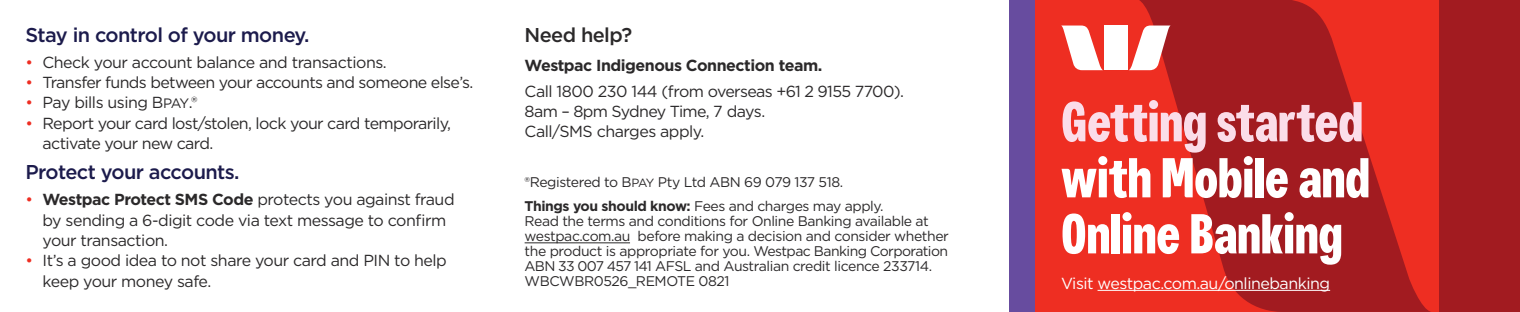
<style>
.page{position:relative;width:1520px;height:312px;background:#fff}
.page>*{position:absolute;margin:0;border:0;box-sizing:border-box;transform-origin:0 0}
.t1{font:700 56px/56px "Westpac";color:#fff}
.t2{font:700 56px "Westpac";color:#fbdde9}
.t3{font:500 20px "Gotham";letter-spacing:-.03em;color:#1c1b4c}
.t4{font:500 20px "Gotham";letter-spacing:-.03em;color:#2b292a}
.t5{font:16px/20.4px "Gotham";letter-spacing:-.04em;color:#2b292a}
.t6{font:16px "Gotham";letter-spacing:-.03em;color:#fff}
.t7{font:700 16px "Gotham";letter-spacing:-.03em;color:#2b292a}
.t8{font:14px/15px "Gotham";letter-spacing:-.03em;color:#2b292a}
.s1{color:#ee2e22}
.s2{font-size:13.6px}
.s3{font-weight:700}
.s4{font-size:11.8px}
</style>
<div class="page">
<hr style="left:524px;top:242px;width:106px;height:1px;background:#2b292a">
<div style="left:1009px;top:0;width:510px;height:312px;background:#ee2e22"></div>
<svg style="left:1137px;top:0;width:294px;height:312px;fill:#a21b20"></svg>
<div style="left:1438px;top:1px;width:81px;height:311px;background:#a21b20"></div>
<svg style="left:1062px;top:26px;width:41px;height:44px"></svg>
<svg style="left:1129px;top:26px;width:41px;height:44px"></svg>
<div style="left:1104px;top:26px;width:23px;height:44px;background:#fff"></div>
<hr style="left:1097px;top:290px;width:233px;height:1px;background:#fff">
<div style="left:1009px;top:0;width:26px;height:312px;background:#674c9f"></div>
<p class="t3" style="left:26px;top:21px;width:286px">Stay in control of your money.</p>
<p class="t5" style="left:26px;top:51px;width:363px"><span class="s1">•</span> Check your account balance and transactions.</p>
<p class="t5" style="left:26px;top:72px;width:449px"><span class="s1">•</span> Transfer funds between your accounts and someone else’s.</p>
<p class="t5" style="left:26px;top:92px;width:173px"><span class="s1">•</span> Pay bills using B<span class="s2">PAY</span>.®</p>
<p class="t5" style="left:43px;top:112px;width:410px;text-indent:-17px"><span class="s1">•</span> Report your card lost/stolen, lock your card temporarily, activate your new card.</p>
<p class="t3" style="left:26px;top:159px;width:216px">Protect your accounts.</p>
<p class="t5" style="left:43px;top:189px;width:413px;text-indent:-17px"><span class="s1">•</span> <span class="s3">Westpac Protect SMS Code</span> protects you against fraud by sending a 6-digit code via text message to confirm your transaction.</p>
<p class="t5" style="left:43px;top:250px;width:406px;text-indent:-17px"><span class="s1">•</span> It’s a good idea to not share your card and PIN to help keep your money safe.</p>
<p class="t4" style="left:524px;top:21px;width:109px">Need help?</p>
<p class="t7" style="left:524px;top:55px;width:299px">Westpac Indigenous Connection team.</p>
<p class="t5" style="left:524px;top:81px;width:381px">Call 1800 230 144 (from overseas +61 2 9155 7700).<br>8am – 8pm Sydney Time, 7 days.<br>Call/SMS charges apply.</p>
<p class="t8" style="left:524px;top:174px;width:320px">®Registered to B<span class="s4">PAY</span> Pty Ltd ABN 69 079 137 518.</p>
<p class="t8" style="left:524px;top:199px;width:426px"><span class="s3">Things you should know:</span> Fees and charges may apply.<br>Read the terms and conditions for Online Banking available at westpac.com.au before making a decision and consider whether the product is appropriate for you. Westpac Banking Corporation ABN 33 007 457 141 AFSL and Australian credit licence 233714.<br>WBCWBR0526_REMOTE 0821</p>
<h1 class="t2" style="left:1061px;top:88px;width:303px">Getting started</h1>
<h1 class="t1" style="left:1061px;top:149px;width:310px">with Mobile and<br>Online Banking</h1>
<p class="t6" style="left:1061px;top:273px;width:270px">Visit westpac.com.au/onlinebanking</p>
</div>
